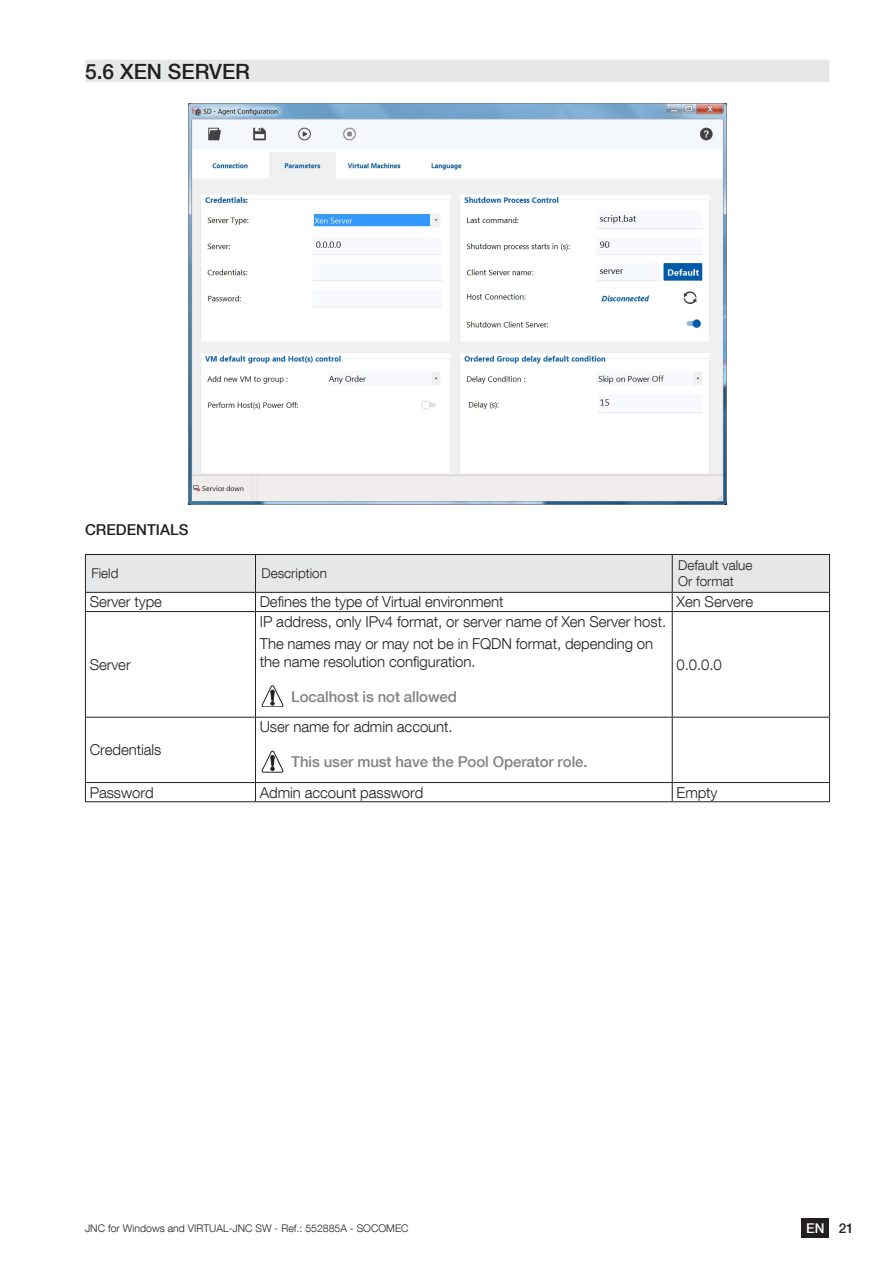
<style>
.page{position:relative;width:893px;height:1263px;background:#fff}
.page>*{position:absolute;margin:0;border:0;box-sizing:border-box;transform-origin:0 0}
.t1{font:500 21px "Helvetica Neue LT Com";color:#231f20}
.t2{font:300 15px/22.2px "Helvetica Neue LT Com";letter-spacing:-.005em;color:#231f20}
.t3{font:500 15px "Helvetica Neue LT Com";letter-spacing:-.005em;color:#808285}
.t4{font:500 15px "Helvetica Neue LT Com";color:#231f20}
.t5{font:300 13.5px/16.2px "Helvetica Neue LT Com";color:#231f20}
.t6{font:500 13.5px "Helvetica Neue LT Com";color:#fff}
.t7{font:300 10.5px "Helvetica Neue LT Com";color:#231f20}
.s1{color:#231f20}
</style>
<div class="page">
<div style="left:801px;top:1218px;width:28px;height:19px;background:#231f20"></div>
<div style="left:85px;top:60px;width:744px;height:22px;background:#e6e7e9"></div>
<img style="left:188px;top:103px;width:538px;height:402px">
<hr style="left:85px;top:611px;width:170px;height:1px;background:#231f20">
<hr style="left:255px;top:611px;width:417px;height:1px;background:#231f20">
<hr style="left:255px;top:612px;width:1px;height:105px;background:#231f20">
<hr style="left:672px;top:611px;width:158px;height:1px;background:#231f20">
<hr style="left:672px;top:612px;width:1px;height:105px;background:#231f20">
<hr style="left:85px;top:717px;width:170px;height:1px;background:#231f20">
<hr style="left:255px;top:717px;width:417px;height:1px;background:#231f20">
<hr style="left:255px;top:717px;width:1px;height:65px;background:#231f20">
<hr style="left:672px;top:717px;width:158px;height:1px;background:#231f20">
<hr style="left:672px;top:717px;width:1px;height:65px;background:#231f20">
<hr style="left:85px;top:782px;width:170px;height:1px;background:#231f20">
<hr style="left:255px;top:782px;width:417px;height:1px;background:#231f20">
<svg style="left:255px;top:783px;width:1px;height:18px"></svg>
<hr style="left:672px;top:782px;width:158px;height:1px;background:#231f20">
<svg style="left:672px;top:783px;width:1px;height:18px"></svg>
<svg style="left:85px;top:555px;width:745px;height:56px"></svg>
<hr style="left:85px;top:612px;width:1px;height:105px;background:#231f20">
<hr style="left:829px;top:612px;width:1px;height:105px;background:#231f20">
<hr style="left:85px;top:717px;width:1px;height:65px;background:#231f20">
<hr style="left:829px;top:717px;width:1px;height:65px;background:#231f20">
<svg style="left:85px;top:783px;width:1px;height:18px"></svg>
<svg style="left:829px;top:783px;width:1px;height:18px"></svg>
<hr style="left:85px;top:801px;width:170px;height:1px;background:#231f20">
<hr style="left:255px;top:801px;width:417px;height:1px;background:#231f20">
<hr style="left:672px;top:801px;width:158px;height:1px;background:#231f20">
<hr style="left:85px;top:554px;width:170px;height:1px;background:#231f20">
<hr style="left:85px;top:555px;width:1px;height:37px;background:#231f20">
<hr style="left:255px;top:554px;width:417px;height:1px;background:#231f20">
<hr style="left:672px;top:554px;width:158px;height:1px;background:#231f20">
<hr style="left:829px;top:555px;width:1px;height:37px;background:#231f20">
<hr style="left:85px;top:592px;width:170px;height:1px;background:#231f20">
<hr style="left:255px;top:592px;width:417px;height:1px;background:#231f20">
<hr style="left:672px;top:592px;width:158px;height:1px;background:#231f20">
<svg style="left:262px;top:685px;width:21px;height:22px"></svg>
<svg style="left:262px;top:751px;width:21px;height:21px"></svg>
<h1 class="t1" style="left:85px;top:59px;width:166px">5.6 XEN SERVER</h1>
<p class="t4" style="left:85px;top:521px;width:105px">CREDENTIALS</p>
<p class="t5" style="left:91px;top:565px;width:28px">Field</p>
<p class="t5" style="left:261px;top:565px;width:67px">Description</p>
<p class="t5" style="left:678px;top:557px;width:76px">Default value<br>Or format</p>
<p class="t2" style="left:90px;top:590px;width:74px">Server type</p>
<p class="t2" style="left:260px;top:590px;width:245px">Defines the type of Virtual environment</p>
<p class="t2" style="left:676px;top:590px;width:78px">Xen Servere</p>
<p class="t2" style="left:90px;top:653px;width:43px">Server</p>
<p class="t2" style="left:90px;top:738px;width:73px">Credentials</p>
<p class="t2" style="left:260px;top:610px;width:408px">IP address, only IPv4 format, or server name of Xen Server host.<br>The names may or may not be in FQDN format, depending on</p>
<p class="t2" style="left:260px;top:650px;width:217px">the name resolution configuration.</p>
<p class="t3" style="left:291px;top:687px;width:167px">Localhost is not allowed</p>
<p class="t2" style="left:260px;top:715px;width:195px">User name for admin account.</p>
<p class="t3" style="left:291px;top:753px;width:298px">This user must have the Pool Operator role.</p>
<p class="t2" style="left:676px;top:653px;width:47px">0.0.0.0</p>
<p class="t2" style="left:90px;top:781px;width:65px">Password</p>
<p class="t2" style="left:260px;top:781px;width:165px">Admin account password</p>
<p class="t2" style="left:676px;top:781px;width:43px">Empty</p>
<p class="t7" style="left:85px;top:1221px;width:325px">JNC for Windows and VIRTUAL-JNC SW - Ref.: 552885A - SOCOMEC</p>
<p class="t6" style="left:806px;top:1220px;width:49px">EN <span class="s1">21</span></p>
</div>
